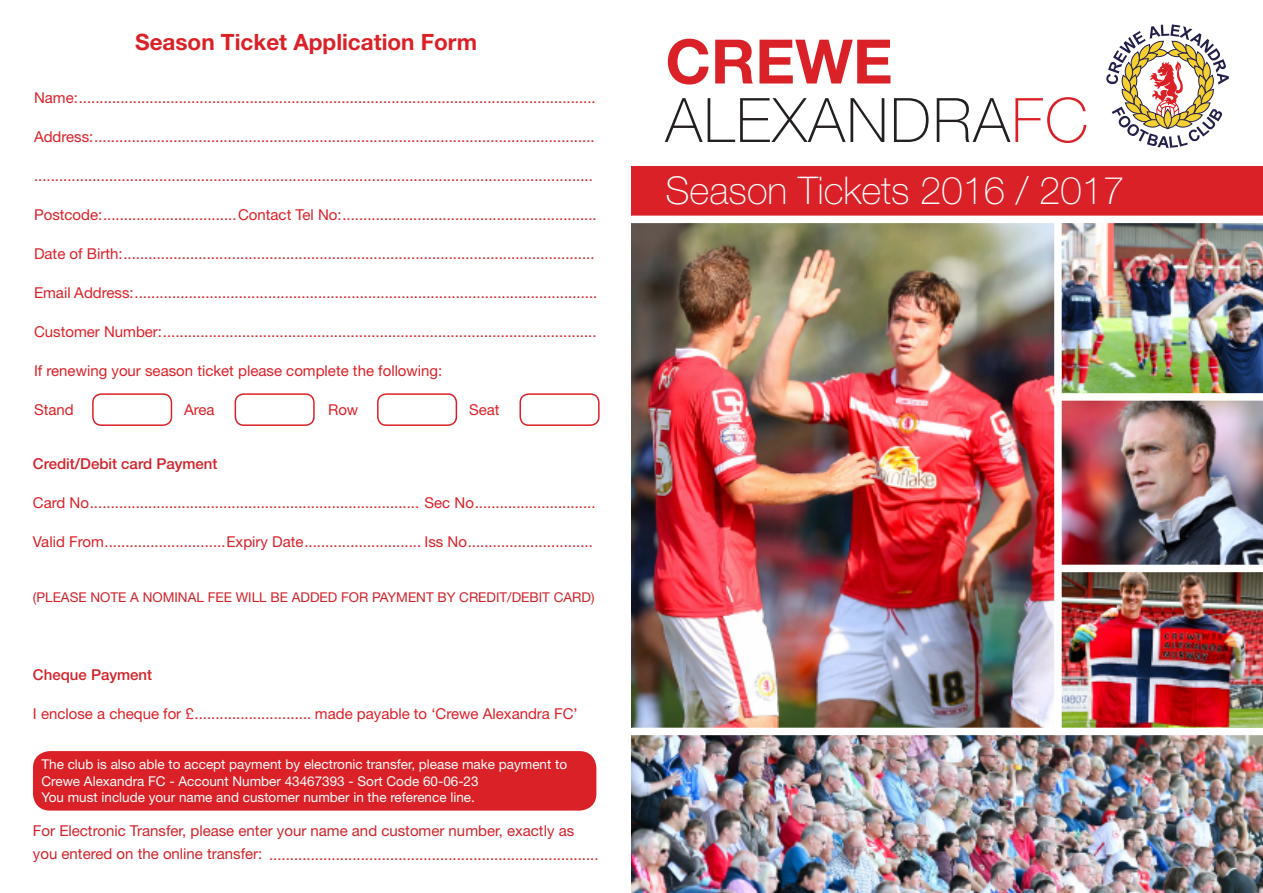
<style>
.page{position:relative;width:1263px;height:893px;background:#fff}
.page>*{position:absolute;margin:0;border:0;box-sizing:border-box;transform-origin:0 0}
.t1{font:100 61.35px/58.5px "Helvetica Neue LT Std";letter-spacing:.03em;color:#231f20}
.t2{font:100 38.25px "Helvetica Neue LT Std";color:#fff}
.t3{font:700 22.5px "Helvetica Neue LT Std";color:#da2128}
.t4{font:15px "Helvetica Neue LT Std";color:#da2128}
.t5{font:15px/23.2px "Helvetica Neue LT Std";color:#d1232a}
.t6{font:500 15px "Helvetica Neue LT Std";color:#d1232a}
.t7{font:13.5px/16.2px "Helvetica Neue LT Std";color:#fff}
.t8{font:13.5px "Helvetica Neue LT Std";color:#d1232a}
.s1{color:#da2128}
.s2{font-weight:700;color:#da2128}
</style>
<div class="page">
<svg style="left:1106px;top:24px;width:123px;height:124px"></svg>
<div style="left:631px;top:166px;width:632px;height:49px;background:#da2128"></div>
<div style="left:92px;top:393px;width:80px;height:33px;border:2px solid #da2128;border-radius:9px"></div>
<div style="left:235px;top:393px;width:80px;height:33px;border:2px solid #da2128;border-radius:9px"></div>
<div style="left:377px;top:393px;width:80px;height:33px;border:2px solid #da2128;border-radius:9px"></div>
<div style="left:519px;top:393px;width:81px;height:33px;border:2px solid #da2128;border-radius:9px"></div>
<div style="left:33px;top:751px;width:563px;height:60px;background:#da2128;border-radius:17px"></div>
<img style="left:1062px;top:401px;width:201px;height:164px">
<img style="left:1062px;top:572px;width:201px;height:156px">
<img style="left:1062px;top:223px;width:201px;height:170px">
<img style="left:631px;top:223px;width:423px;height:505px">
<img style="left:631px;top:735px;width:632px;height:158px">
<h3 class="t3" style="left:135px;top:28px;width:343px">Season Ticket Application Form</h3>
<p class="t4" style="left:34px;top:89px;width:563px">Name:............................................................................................................................</p>
<p class="t4" style="left:34px;top:128px;width:562px">Address:........................................................................................................................</p>
<p class="t4" style="left:34px;top:167px;width:560px">......................................................................................................................................</p>
<p class="t4" style="left:34px;top:206px;width:564px">Postcode:................................Contact Tel No:.............................................................</p>
<p class="t4" style="left:34px;top:245px;width:562px">Date of Birth:.................................................................................................................</p>
<p class="t4" style="left:34px;top:284px;width:565px">Email Address:...............................................................................................................</p>
<p class="t4" style="left:34px;top:323px;width:564px">Customer Number:........................................................................................................</p>
<p class="t4" style="left:34px;top:362px;width:410px">If renewing your season ticket please complete the following:</p>
<p class="t4" style="left:34px;top:401px;width:41px">Stand</p>
<p class="t4" style="left:184px;top:401px;width:32px">Area</p>
<p class="t4" style="left:328px;top:401px;width:32px">Row</p>
<p class="t4" style="left:469px;top:401px;width:32px">Seat</p>
<p class="t6" style="left:33px;top:455px;width:186px">Credit/Debit card Payment</p>
<p class="t4" style="left:33px;top:494px;width:564px">Card No............................................................................... Sec No.............................</p>
<p class="t4" style="left:33px;top:533px;width:561px">Valid From.............................Expiry Date............................ Iss No..............................</p>
<p class="t8" style="left:33px;top:589px;width:563px">(PLEASE NOTE A NOMINAL FEE WILL BE ADDED FOR PAYMENT BY CREDIT/DEBIT CARD)</p>
<p class="t6" style="left:33px;top:666px;width:121px">Cheque Payment</p>
<p class="t4" style="left:33px;top:705px;width:546px">I enclose a cheque for £............................ made payable to ‘Crewe Alexandra FC’</p>
<p class="t7" style="left:41px;top:756px;width:527px">The club is also able to accept payment by electronic transfer, please make payment to<br>Crewe Alexandra FC - Account Number 43467393 - Sort Code 60-06-23<br>You must include your name and customer number in the reference line.</p>
<p class="t5" style="left:33px;top:819px;width:567px">For Electronic Transfer, please enter your name and customer number, exactly as you entered on the online transfer: <span class="s1">...............................................................................</span></p>
<h1 class="t1" style="left:665px;top:32px;width:424px"><span class="s2">CREWE<br></span>ALEXANDRA<span class="s1">FC</span></h1>
<h2 class="t2" style="left:665px;top:168px;width:460px">Season Tickets 2016 / 2017</h2>
</div>
